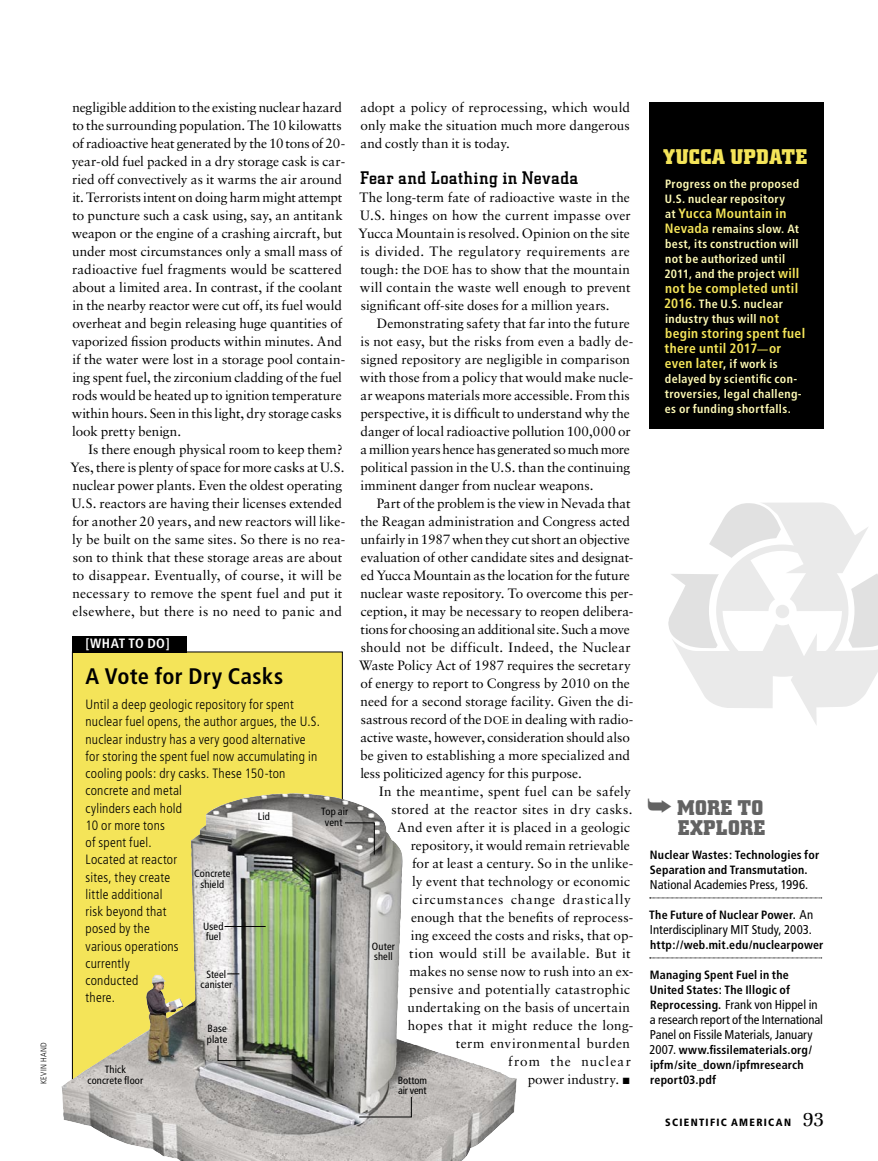
<style>
.page{position:relative;width:878px;height:1161px;background:#fff}
.page>*{position:absolute;margin:0;border:0;box-sizing:border-box;transform-origin:0 0}
.t1{font:700 condensed 22.5px "Frutiger";letter-spacing:.015em;color:#000}
.t2{font:700 21px/19.5px "City";letter-spacing:.03em;color:#636363;text-align:right}
.t3{font:700 21px "City";letter-spacing:.035em;color:#f4e459}
.t4{font:500 18px "City";letter-spacing:.045em;color:#000}
.t5{font:13.5px/18px "Sabon";color:#000}
.t6{font:13.5px/18px "Sabon";letter-spacing:.02em;color:#000;text-align:right}
.t7{font:300 condensed 13.5px/17.2px "Frutiger";letter-spacing:.015em;color:#000}
.t8{font:700 condensed 13.5px/15px "Frutiger";letter-spacing:.025em;color:#f4e459}
.t9{font:700 condensed 13.5px "Frutiger";letter-spacing:.03em;color:#fff}
.t10{font:condensed 12.75px/15px "Frutiger";color:#000}
.t11{font:700 condensed 12px/15px "Frutiger";letter-spacing:.03em;color:#fefab5}
.t12{font:700 condensed 12px/15px "Frutiger";letter-spacing:.015em;color:#000}
.t13{font:condensed 10.5px/10.5px "Frutiger";letter-spacing:.01em;color:#000;text-align:center}
.t14{font:900 condensed 10.5px "Frutiger";letter-spacing:.125em;color:#000}
.t15{font:condensed 10.5px/10.5px "Frutiger";letter-spacing:-.01em;color:#000}
.t16{font:300 condensed 8.25px "Frutiger";letter-spacing:.05em;color:#000}
.s1{font-size:11.25px}
.s2{font-size:12px;color:#fefab5}
.s3{font-size:13.5px;color:#f4e459}
.s4{font-size:10.5px}
.s5{color:#fefab5}
.s6{font-weight:400;font-size:12.75px}
.s7{font-weight:700;font-size:12px}
.s8{font-family:"Zapf Intl ITC";font-weight:500;font-stretch:normal;font-size:21px}
</style>
<div class="page">
<div style="left:72px;top:652px;width:270px;height:431px;background:#f4e459"></div>
<img style="left:61px;top:806px;width:456px;height:355px">
<svg style="left:649px;top:898px;width:172px;height:1px"></svg>
<svg style="left:649px;top:958px;width:172px;height:1px"></svg>
<div style="left:649px;top:102px;width:174px;height:326px;background:#000"></div>
<div style="left:72px;top:636px;width:114px;height:16px;background:#000"></div>
<svg style="left:668px;top:503px;width:210px;height:222px"></svg>
<hr style="left:224px;top:926px;width:42px;height:1px;background:#000">
<svg style="left:344px;top:822px;width:31px;height:33px"></svg>
<svg style="left:227px;top:974px;width:12px;height:1px"></svg>
<svg style="left:217px;top:1045px;width:34px;height:16px"></svg>
<svg style="left:358px;top:1096px;width:54px;height:22px"></svg>
<p class="t16" style="left:39px;top:1084px;width:44px;rotate:-90deg">KEVIN HAND</p>
<p class="t5" style="left:72px;top:98px;width:275px">negligible addition to the existing nuclear hazard to the surrounding population. The 10 kilowatts of radioactive heat generated by the 10 tons of 20- year-old fuel packed in a dry storage cask is car&shy;ried off convectively as it warms the air around it. Terrorists intent on doing harm might attempt to puncture such a cask using, say, an antitank weapon or the engine of a crashing aircraft, but under most circumstances only a small mass of radioactive fuel fragments would be scattered about a limited area. In contrast, if the coolant in the nearby reactor were cut off, its fuel would overheat and begin releasing huge quantities of vaporized fission products within minutes. And if the water were lost in a storage pool contain&shy;ing spent fuel, the zirconium cladding of the fuel rods would be heated up to ignition temperature within hours. Seen in this light, dry storage casks look pretty benign.</p>
<p class="t5" style="left:70px;top:440px;width:276px;text-indent:18px">Is there enough physical room to keep them?<br>Yes, there is plenty of space for more casks at U.S. nuclear power plants. Even the oldest operating U.S. reactors are having their licenses extended for another 20 years, and new reactors will like&shy;ly be built on the same sites. So there is no rea&shy;son to think that these storage areas are about to disappear. Eventually, of course, it will be necessary to remove the spent fuel and put it elsewhere, but there is no need to panic and</p>
<p class="t9" style="left:86px;top:635px;width:86px">[WHAT TO DO]</p>
<h1 class="t1" style="left:86px;top:663px;width:199px">A Vote for Dry Casks</h1>
<p class="t7" style="left:85px;top:696px;width:236px">Until a deep geologic repository for spent nuclear fuel opens, the author argues, the U.S. nuclear industry has a very good alternative for storing the spent fuel now accumulating in cooling pools: dry casks. These 150-ton concrete and metal<br>cylinders each hold<br>10 or more tons<br>of spent fuel.<br>Located at reactor<br>sites, they create<br>little additional<br>risk beyond that<br>posed by the<br>various operations<br>currently<br>conducted<br>there.</p>
<p class="t13" style="left:321px;top:806px;width:29px">Top air vent</p>
<p class="t13" style="left:258px;top:811px;width:13px">Lid</p>
<p class="t13" style="left:194px;top:868px;width:38px">Concrete shield</p>
<p class="t13" style="left:203px;top:921px;width:22px;text-align:left">Used fuel</p>
<p class="t13" style="left:200px;top:969px;width:33px">Steel canister</p>
<p class="t13" style="left:87px;top:1064px;width:57px">Thick concrete floor</p>
<p class="t13" style="left:207px;top:1024px;width:22px;text-align:left">Base plate</p>
<p class="t5" style="left:360px;top:98px;width:271px;text-align:justify">adopt a policy of reprocessing, which would only make the situation much more dangerous and costly than it is today.</p>
<h3 class="t4" style="left:360px;top:168px;width:219px">Fear and Loathing in Nevada</h3>
<p class="t5" style="left:358px;top:188px;width:274px;text-align:justify">The long-term fate of radioactive waste in the U.S. hinges on how the current impasse over Yucca Mountain is resolved. Opinion on the site is divided. The regulatory requirements are tough: the <span class="s1">DOE</span> has to show that the mountain will contain the waste well enough to prevent significant off-site doses for a million years.</p>
<p class="t5" style="left:360px;top:314px;width:275px;text-indent:17px">Demonstrating safety that far into the future is not easy, but the risks from even a badly de&shy;signed repository are negligible in comparison with those from a policy that would make nucle&shy;ar weapons materials more accessible. From this perspective, it is difficult to understand why the danger of local radioactive pollution 100,000 or a million years hence has generated so much more political passion in the U.S. than the continuing imminent danger from nuclear weapons.</p>
<p class="t5" style="left:359px;top:494px;width:276px;text-indent:18px">Part of the problem is the view in Nevada that the Reagan administration and Congress acted unfairly in 1987 when they cut short an objective evaluation of other candidate sites and designat&shy;ed Yucca Mountain as the location for the future nuclear waste repository. To overcome this per&shy;ception, it may be necessary to reopen delibera&shy;tions for choosing an additional site. Such a move should not be difficult. Indeed, the Nuclear Waste Policy Act of 1987 requires the secretary of energy to report to Congress by 2010 on the need for a second storage facility. Given the di&shy;sastrous record of the <span class="s1">DOE</span> in dealing with radio&shy;active waste, however, consideration should also be given to establishing a more specialized and less politicized agency for this purpose.</p>
<p class="t6" style="left:379px;top:782px;width:256px">In the meantime, spent fuel can be safely stored at the reactor sites in dry casks.<br>And even after it is placed in a geologic repository, it would remain retrievable<br>for at least a century. So in the unlike-<br>ly event that technology or economic circumstances change drastically enough that the benefits of reprocess-<br>ing exceed the costs and risks, that op-<br>tion would still be available. But it makes no sense now to rush into an ex&shy;pensive and potentially catastrophic undertaking on the basis of uncertain hopes that it might reduce the long&shy;term environmental burden<br>from the nuclear<br>power industry. ■</p>
<p class="t13" style="left:372px;top:941px;width:24px;text-align:left">Outer shell</p>
<p class="t15" style="left:398px;top:1075px;width:31px">Bottom air vent</p>
<h2 class="t3" style="left:663px;top:145px;width:145px">YUCCA UPDATE</h2>
<p class="t11" style="left:665px;top:177px;width:136px">Progress on the proposed<br>U.S. nuclear repository</p>
<p class="t8" style="left:665px;top:206px;width:123px"><span class="s2">at</span> Yucca Mountain in</p>
<p class="t11" style="left:664px;top:222px;width:137px"><span class="s3">Nevada</span> remains slow. At best, its construction will not be authorized until<br>2011, and the project <span class="s3">will</span></p>
<p class="t8" style="left:665px;top:281px;width:134px">not be completed until</p>
<p class="t11" style="left:664px;top:297px;width:120px"><span class="s3">2016.</span> The U.S. nuclear industry thus will <span class="s3">not</span></p>
<p class="t8" style="left:664px;top:326px;width:142px">begin storing spent fuel there until 2017<span class="s4">—</span>or even later<span class="s5">,</span> <span class="s2">if work is</span></p>
<p class="t11" style="left:664px;top:372px;width:138px">delayed by scientific con&shy;troversies, legal challeng&shy;es or funding shortfalls.</p>
<h2 class="t2" style="left:647px;top:799px;width:119px">➥ MORE TO<br>EXPLORE</h2>
<p class="t12" style="left:649px;top:847px;width:171px">Nuclear Wastes: Technologies for<br>Separation and Transmutation.</p>
<p class="t10" style="left:650px;top:877px;width:160px">National Academies Press, 1996.</p>
<p class="t12" style="left:649px;top:907px;width:165px">The Future of Nuclear Power. <span class="s6">An</span></p>
<p class="t10" style="left:649px;top:922px;width:164px">Interdisciplinary MIT Study, 2003.</p>
<p class="t12" style="left:650px;top:937px;width:175px">http://web.mit.edu/nuclearpower</p>
<p class="t12" style="left:650px;top:967px;width:142px">Managing Spent Fuel in the<br>United States: The Illogic of</p>
<p class="t10" style="left:650px;top:997px;width:175px"><span class="s7">Reprocessing.</span> Frank von Hippel in a research report of the International<br>Panel on Fissile Materials, January</p>
<p class="t12" style="left:649px;top:1042px;width:164px"><span class="s6">2007.</span> www.fissilematerials.org/ ipfm/site_down/ipfmresearch report03.pdf</p>
<p class="t14" style="left:665px;top:1116px;width:160px">SCIENTIFIC AMERICAN <span class="s8">93</span></p>
</div>
